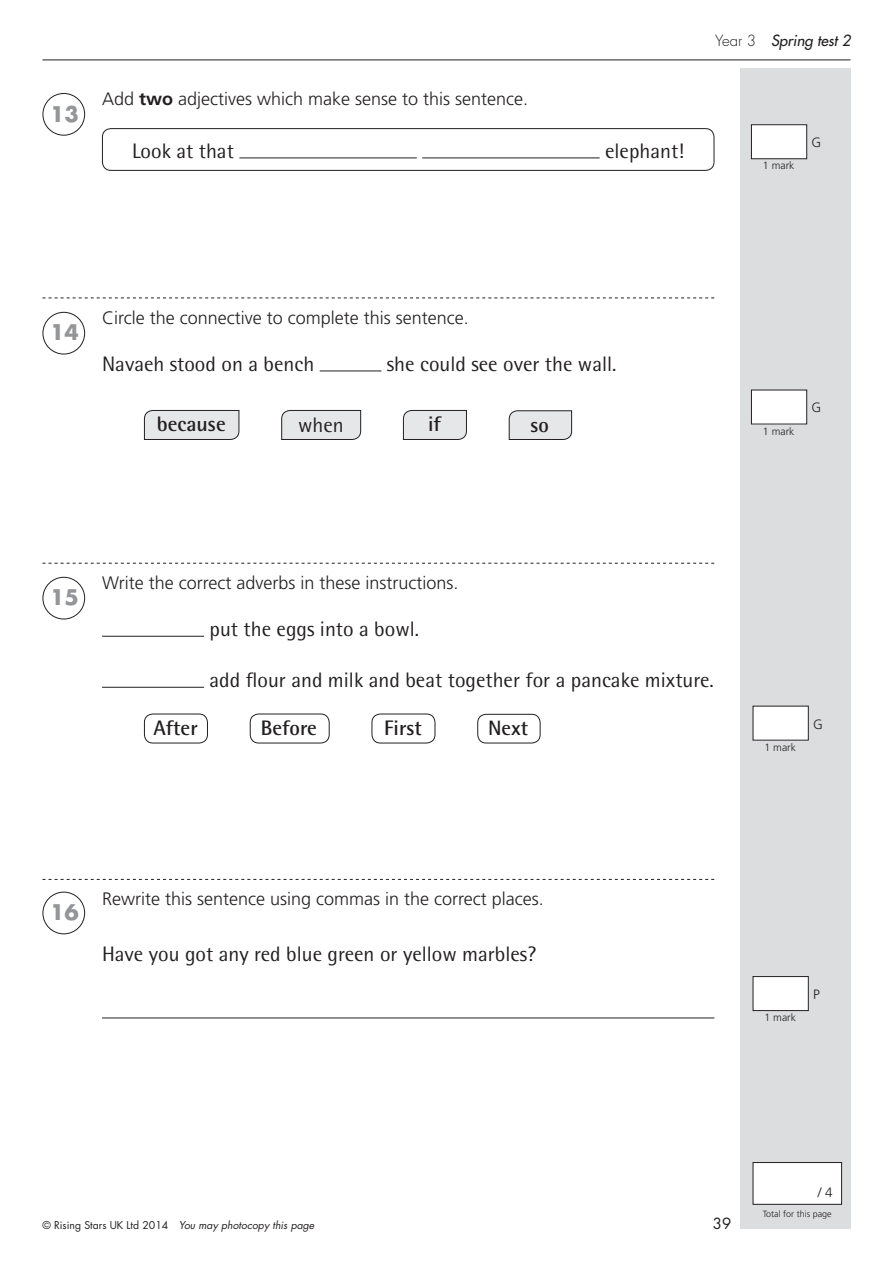
<style>
.page{position:relative;width:893px;height:1263px;background:#fff}
.page>*{position:absolute;margin:0;border:0;box-sizing:border-box;transform-origin:0 0}
.t1{font:21px "Rotis Semi Sans";color:#231f20}
.t2{font:700 21px "Rotis Semi Sans";color:#231f20}
.t3{font:700 21px "Futura";color:#939598}
.t4{font:700 20.85px "Rotis Semi Sans";color:#231f20}
.t5{font:300 18px "Frutiger LT Std";color:#231f20}
.t6{font:italic 15px "Futura";color:#231f20}
.t7{font:15px "Futura";color:#231f20}
.t8{font:300 13.5px "Frutiger LT Std";color:#231f20}
.t9{font:italic 10.5px "Futura";color:#231f20}
.t10{font:300 10.5px "Frutiger LT Std";color:#231f20}
.t11{font:300 9px "Frutiger LT Std";color:#231f20}
.s1{font-weight:700}
.s2{font-weight:300;font-style:normal}
.s3{font-style:normal}
</style>
<div class="page">
<div style="left:740px;top:68px;width:110px;height:1161px;background:#dcdddf"></div>
<hr style="left:43px;top:60px;width:807px;height:1px;background:#231f20">
<div style="left:753px;top:1162px;width:89px;height:42px;background:#fff"></div>
<div style="left:753px;top:1162px;width:89px;height:43px;border:1px solid #231f20"></div>
<div style="left:753px;top:706px;width:55px;height:34px;background:#fff"></div>
<svg style="left:43px;top:563px;width:671px;height:1px"></svg>
<div style="left:43px;top:577px;width:42px;height:42px;border:1px solid #231f20;border-radius:50%"></div>
<hr style="left:102px;top:636px;width:102px;height:1px;background:#231f20">
<hr style="left:102px;top:687px;width:102px;height:1px;background:#231f20">
<div style="left:144px;top:714px;width:64px;height:29px;border:1px solid #231f20;border-radius:9px"></div>
<div style="left:250px;top:714px;width:80px;height:29px;border:1px solid #231f20;border-radius:9px"></div>
<div style="left:372px;top:714px;width:63px;height:29px;border:1px solid #231f20;border-radius:9px"></div>
<div style="left:477px;top:714px;width:63px;height:29px;border:1px solid #231f20;border-radius:9px"></div>
<div style="left:751px;top:125px;width:56px;height:34px;background:#fff"></div>
<div style="left:751px;top:124px;width:56px;height:35px;border:1px solid #231f20"></div>
<div style="left:43px;top:93px;width:42px;height:43px;border:1px solid #231f20;border-radius:50%"></div>
<hr style="left:239px;top:158px;width:178px;height:1px;background:#231f20">
<hr style="left:422px;top:158px;width:178px;height:1px;background:#231f20">
<div style="left:102px;top:128px;width:612px;height:43px;border:1px solid #231f20;border-radius:9px"></div>
<div style="left:751px;top:390px;width:56px;height:34px;background:#fff"></div>
<div style="left:751px;top:390px;width:56px;height:34px;border:1px solid #231f20"></div>
<svg style="left:43px;top:298px;width:671px;height:1px"></svg>
<div style="left:43px;top:312px;width:42px;height:42px;border:1px solid #231f20;border-radius:50%"></div>
<hr style="left:320px;top:371px;width:61px;height:1px;background:#231f20">
<svg style="left:144px;top:410px;width:96px;height:30px;background:#d6d6d8"></svg>
<svg style="left:281px;top:410px;width:80px;height:30px;background:#d5d6d8"></svg>
<svg style="left:403px;top:410px;width:64px;height:30px;background:#d4d5d7"></svg>
<svg style="left:508px;top:410px;width:64px;height:30px;background:#d5d5d7"></svg>
<div style="left:753px;top:976px;width:55px;height:34px;background:#fff"></div>
<div style="left:753px;top:976px;width:56px;height:35px;border:1px solid #231f20"></div>
<svg style="left:43px;top:879px;width:671px;height:1px"></svg>
<div style="left:43px;top:892px;width:42px;height:42px;border:1px solid #231f20;border-radius:50%"></div>
<hr style="left:102px;top:1017px;width:612px;height:1px;background:#231f20">
<p class="t3" style="left:50px;top:99px;width:30px">13</p>
<p class="t5" style="left:102px;top:89px;width:428px">Add <span class="s1">two</span> adjectives which make sense to this sentence.</p>
<p class="t1" style="left:132px;top:138px;width:103px">Look at that</p>
<p class="t1" style="left:605px;top:138px;width:81px">elephant!</p>
<p class="t6" style="left:715px;top:31px;width:137px"><span class="s2">Year 3</span> Spring test 2</p>
<p class="t10" style="left:763px;top:160px;width:33px">1 mark</p>
<p class="t8" style="left:812px;top:135px;width:11px">G</p>
<p class="t3" style="left:50px;top:318px;width:30px">14</p>
<p class="t5" style="left:102px;top:307px;width:368px">Circle the connective to complete this sentence.</p>
<p class="t1" style="left:102px;top:351px;width:214px">Navaeh stood on a bench</p>
<p class="t1" style="left:387px;top:351px;width:231px">she could see over the wall.</p>
<p class="t2" style="left:157px;top:411px;width:70px">because</p>
<p class="t1" style="left:298px;top:412px;width:47px">when</p>
<p class="t2" style="left:428px;top:411px;width:14px">if</p>
<p class="t4" style="left:530px;top:412px;width:20px">so</p>
<p class="t10" style="left:763px;top:425px;width:33px">1 mark</p>
<p class="t8" style="left:812px;top:400px;width:11px">G</p>
<p class="t3" style="left:50px;top:583px;width:30px">15</p>
<p class="t5" style="left:102px;top:573px;width:358px">Write the correct adverbs in these instructions.</p>
<p class="t1" style="left:210px;top:616px;width:211px">put the eggs into a bowl.</p>
<p class="t1" style="left:210px;top:667px;width:506px">add flour and milk and beat together for a pancake mixture.</p>
<p class="t2" style="left:153px;top:715px;width:46px">After</p>
<p class="t2" style="left:261px;top:715px;width:58px">Before</p>
<p class="t2" style="left:384px;top:715px;width:39px">First</p>
<p class="t4" style="left:488px;top:715px;width:42px">Next</p>
<p class="t10" style="left:764px;top:741px;width:33px">1 mark</p>
<p class="t8" style="left:813px;top:716px;width:11px">G</p>
<p class="t3" style="left:50px;top:898px;width:30px">16</p>
<p class="t5" style="left:102px;top:889px;width:443px">Rewrite this sentence using commas in the correct places.</p>
<p class="t1" style="left:102px;top:941px;width:435px">Have you got any red blue green or yellow marbles?</p>
<p class="t10" style="left:764px;top:1012px;width:33px">1 mark</p>
<p class="t8" style="left:813px;top:987px;width:8px">P</p>
<p class="t9" style="left:43px;top:1218px;width:273px"><span class="s3">© Rising Stars UK Ltd 2014</span> You may photocopy this page</p>
<p class="t7" style="left:713px;top:1213px;width:20px">39</p>
<p class="t8" style="left:818px;top:1184px;width:17px">/ 4</p>
<p class="t11" style="left:763px;top:1209px;width:71px">Total for this page</p>
</div>
